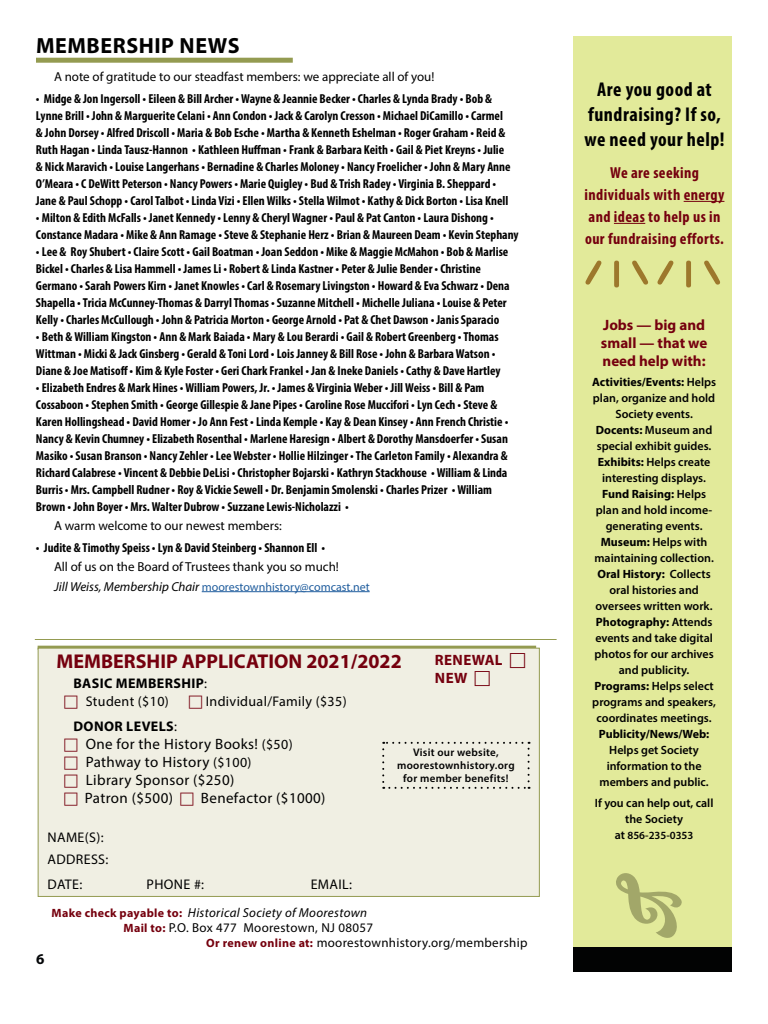
<style>
.page{position:relative;width:768px;height:1024px;background:#fff}
.page>*{position:absolute;margin:0;border:0;box-sizing:border-box;transform-origin:0 0}
.t1{font:700 22px "Myriad Pro";letter-spacing:.025em;color:#000}
.t2{font:700 condensed 20px/25px "Myriad Pro";letter-spacing:.025em;color:#000;text-align:center}
.t3{font:700 20px "Myriad Pro";color:#75000e}
.t4{font:700 condensed 16px/22px "Myriad Pro";letter-spacing:.025em;color:#75000e;text-align:center}
.t5{font:15px/18px "Myriad Pro";letter-spacing:.025em;color:#000}
.t6{font:700 15px/18px "Myriad Pro";color:#75000e}
.t7{font:700 15px "Myriad Pro";letter-spacing:.025em;color:#75000e}
.t8{font:700 15px "Myriad Pro";color:#040608}
.t9{font:14px/22.5px "Myriad Pro";letter-spacing:.025em;color:#000}
.t10{font:700 14px "Myriad Pro";letter-spacing:.025em;color:#000}
.t11{font:700 condensed 13px/17px "Myriad Pro";color:#000}
.t12{font:13px "Myriad Pro";color:#000}
.t13{font:13px "Myriad Pro";letter-spacing:.025em;color:#000}
.t14{font:italic 13px "Myriad Pro";letter-spacing:.025em;color:#000}
.t15{font:600 12px/16px "Myriad Pro";color:#000;text-align:center}
.t16{font:12px "Myriad Pro";color:#215e9e}
.t17{font:700 12px "Myriad Pro";color:#000}
.t18{font:600 11px/13px "Myriad Pro";letter-spacing:.025em;color:#000;text-align:center}
.t19{font:600 11px "Myriad Pro";color:#000}
.s1{font-style:italic;font-size:13px;color:#000}
.s2{font-weight:400}
.s3{font-size:14px}
.s4{font-weight:700;font-style:normal;font-size:12px;color:#75000e}
.s5{font-weight:700;font-size:12px;color:#75000e}
.s6{font-weight:700}
.s7{font-size:12px}
</style>
<div class="page">
<div style="left:574px;top:36px;width:158px;height:911px;background:#e2ea9a"></div>
<div style="left:574px;top:947px;width:158px;height:25px;background:#020303"></div>
<div style="left:36px;top:58px;width:257px;height:5px;background:#949b51"></div>
<hr style="left:202px;top:591px;width:168px;height:1px;background:#215e9e">
<hr style="left:35px;top:639px;width:522px;height:1px;background:#949b51">
<hr style="left:38px;top:646px;width:498px;height:4px;background:#949b51">
<hr style="left:684px;top:201px;width:40px;height:1px;background:#75000e">
<hr style="left:614px;top:223px;width:31px;height:1px;background:#75000e">
<div style="left:38px;top:648px;width:501px;height:248px;background:#f0efe3"></div>
<div style="left:38px;top:648px;width:502px;height:249px;border:1px solid #949b51"></div>
<svg style="left:382px;top:742px;width:148px;height:47px"></svg>
<h1 class="t1" style="left:36px;top:31px;width:205px">MEMBERSHIP NEWS</h1>
<p class="t12" style="left:54px;top:69px;width:382px">A note of gratitude to our steadfast members: we appreciate all of you!</p>
<p class="t11" style="left:36px;top:89px;width:476px">• Midge &amp; Jon Ingersoll • Eileen &amp; Bill Archer • Wayne &amp; Jeannie Becker • Charles &amp; Lynda Brady • Bob &amp; Lynne Brill • John &amp; Marguerite Celani • Ann Condon • Jack &amp; Carolyn Cresson • Michael DiCamillo • Carmel &amp; John Dorsey • Alfred Driscoll • Maria &amp; Bob Esche • Martha &amp; Kenneth Eshelman • Roger Graham • Reid &amp; Ruth Hagan • Linda Tausz-Hannon • Kathleen Huffman • Frank &amp; Barbara Keith • Gail &amp; Piet Kreyns • Julie &amp; Nick Maravich • Louise Langerhans • Bernadine &amp; Charles Moloney • Nancy Froelicher • John &amp; Mary Anne O’Meara • C DeWitt Peterson • Nancy Powers • Marie Quigley • Bud &amp; Trish Radey • Virginia B. Sheppard • Jane &amp; Paul Schopp • Carol Talbot • Linda Vizi • Ellen Wilks • Stella Wilmot • Kathy &amp; Dick Borton • Lisa Knell</p>
<p class="t11" style="left:36px;top:208px;width:484px">• Milton &amp; Edith McFalls • Janet Kennedy • Lenny &amp; Cheryl Wagner • Paul &amp; Pat Canton • Laura Dishong •<br>Constance Madara • Mike &amp; Ann Ramage • Steve &amp; Stephanie Herz • Brian &amp; Maureen Deam • Kevin Stephany</p>
<p class="t11" style="left:36px;top:242px;width:475px">• Lee &amp; Roy Shubert • Claire Scott • Gail Boatman • Joan Seddon • Mike &amp; Maggie McMahon • Bob &amp; Marlise Bickel • Charles &amp; Lisa Hammell • James Li • Robert &amp; Linda Kastner • Peter &amp; Julie Bender • Christine Germano • Sarah Powers Kirn • Janet Knowles • Carl &amp; Rosemary Livingston • Howard &amp; Eva Schwarz • Dena Shapella • Tricia McCunney-Thomas &amp; Darryl Thomas • Suzanne Mitchell • Michelle Juliana • Louise &amp; Peter Kelly • Charles McCullough • John &amp; Patricia Morton • George Arnold • Pat &amp; Chet Dawson • Janis Sparacio</p>
<p class="t11" style="left:36px;top:327px;width:466px">• Beth &amp; William Kingston • Ann &amp; Mark Baiada • Mary &amp; Lou Berardi • Gail &amp; Robert Greenberg • Thomas<br>Wittman • Micki &amp; Jack Ginsberg • Gerald &amp; Toni Lord • Lois Janney &amp; Bill Rose • John &amp; Barbara Watson •<br>Diane &amp; Joe Matisoff • Kim &amp; Kyle Foster • Geri Chark Frankel • Jan &amp; Ineke Daniels • Cathy &amp; Dave Hartley</p>
<p class="t11" style="left:36px;top:378px;width:474px">• Elizabeth Endres &amp; Mark Hines • William Powers, Jr. • James &amp; Virginia Weber • Jill Weiss • Bill &amp; Pam Cossaboon • Stephen Smith • George Gillespie &amp; Jane Pipes • Caroline Rose Muccifori • Lyn Cech • Steve &amp; Karen Hollingshead • David Homer • Jo Ann Fest • Linda Kemple • Kay &amp; Dean Kinsey • Ann French Christie • Nancy &amp; Kevin Chumney • Elizabeth Rosenthal • Marlene Haresign • Albert &amp; Dorothy Mansdoerfer • Susan Masiko • Susan Branson • Nancy Zehler • Lee Webster • Hollie Hilzinger • The Carleton Family • Alexandra &amp; Richard Calabrese • Vincent &amp; Debbie DeLisi • Christopher Bojarski • Kathryn Stackhouse • William &amp; Linda Burris • Mrs. Campbell Rudner • Roy &amp; Vickie Sewell • Dr. Benjamin Smolenski • Charles Prizer • William Brown • John Boyer • Mrs. Walter Dubrow • Suzzane Lewis-Nicholazzi •</p>
<p class="t12" style="left:54px;top:518px;width:229px">A warm welcome to our newest members:</p>
<p class="t11" style="left:36px;top:538px;width:291px">• Judite &amp; Timothy Speiss • Lyn &amp; David Steinberg • Shannon Ell •</p>
<p class="t12" style="left:54px;top:559px;width:286px">All of us on the Board of Trustees thank you so much!</p>
<p class="t16" style="left:54px;top:579px;width:317px"><span class="s1">Jill Weiss, Membership Chair</span> moorestownhistory@comcast.net</p>
<h2 class="t3" style="left:57px;top:648px;width:347px">MEMBERSHIP APPLICATION 2021/2022</h2>
<p class="t7" style="left:435px;top:650px;width:69px">RENEWAL</p>
<p class="t10" style="left:74px;top:674px;width:135px">BASIC MEMBERSHIP<span class="s2">:</span></p>
<p class="t6" style="left:435px;top:669px;width:34px">NEW</p>
<p class="t9" style="left:86px;top:690px;width:85px">Student ($10)</p>
<p class="t9" style="left:206px;top:690px;width:142px">Individual/Family ($35)</p>
<p class="t10" style="left:74px;top:717px;width:105px">DONOR LEVELS<span class="s2">:</span></p>
<p class="t5" style="left:85px;top:734px;width:209px">One for the History Books! <span class="s3">($50)<br></span>Pathway to History <span class="s3">($100)<br></span>Library Sponsor ($250)<br>Patron ($500)</p>
<p class="t18" style="left:397px;top:746px;width:119px">Visit our website, moorestownhistory.org for member benefits!</p>
<p class="t5" style="left:201px;top:788px;width:126px">Benefactor ($1000)</p>
<p class="t9" style="left:48px;top:825px;width:62px">NAME(S):<br>ADDRESS:</p>
<p class="t9" style="left:48px;top:873px;width:36px">DATE:</p>
<p class="t9" style="left:147px;top:873px;width:59px">PHONE #:</p>
<p class="t9" style="left:311px;top:873px;width:43px">EMAIL:</p>
<p class="t14" style="left:52px;top:904px;width:317px"><span class="s4">Make check payable to:</span> Historical Society of Moorestown</p>
<p class="t13" style="left:124px;top:919px;width:251px"><span class="s5">Mail to:</span> P.O. Box 477 Moorestown, NJ 08057</p>
<p class="t13" style="left:206px;top:934px;width:323px"><span class="s5">Or renew online at:</span> moorestownhistory.org/membership</p>
<p class="t8" style="left:36px;top:949px;width:10px">6</p>
<h2 class="t2" style="left:584px;top:76px;width:142px">Are you good at fundraising? If so, we need your help!</h2>
<p class="t4" style="left:585px;top:161px;width:141px">We are seeking individuals with energy and ideas to help us in our fundraising efforts.</p>
<p class="t6" style="left:601px;top:315px;width:108px">Jobs — big and small — that we need help with:</p>
<p class="t15" style="left:592px;top:374px;width:126px"><span class="s6">Activities/Events:</span> Helps plan, organize and hold<br>Society events.<br><span class="s6">Docents:</span> Museum and special exhibit guides.<br><span class="s6">Exhibits:</span> Helps create interesting displays.<br><span class="s6">Fund Raising:</span> Helps plan and hold income&shy;generating events.<br><span class="s6">Museum:</span> Helps with maintaining collection.<br><span class="s6">Oral History:</span> Collects oral histories and oversees written work.<br><span class="s6">Photography:</span> Attends events and take digital photos for our archives and publicity.<br><span class="s6">Programs:</span> Helps select programs and speakers, coordinates meetings.</p>
<p class="t17" style="left:599px;top:726px;width:112px">Publicity/News/Web:</p>
<p class="t15" style="left:600px;top:742px;width:111px">Helps get Society information to the members and public.</p>
<p class="t15" style="left:595px;top:794px;width:120px">If you can help out, call the Society</p>
<p class="t19" style="left:615px;top:828px;width:80px"><span class="s7">at</span> 856-235-0353</p>
</div>
